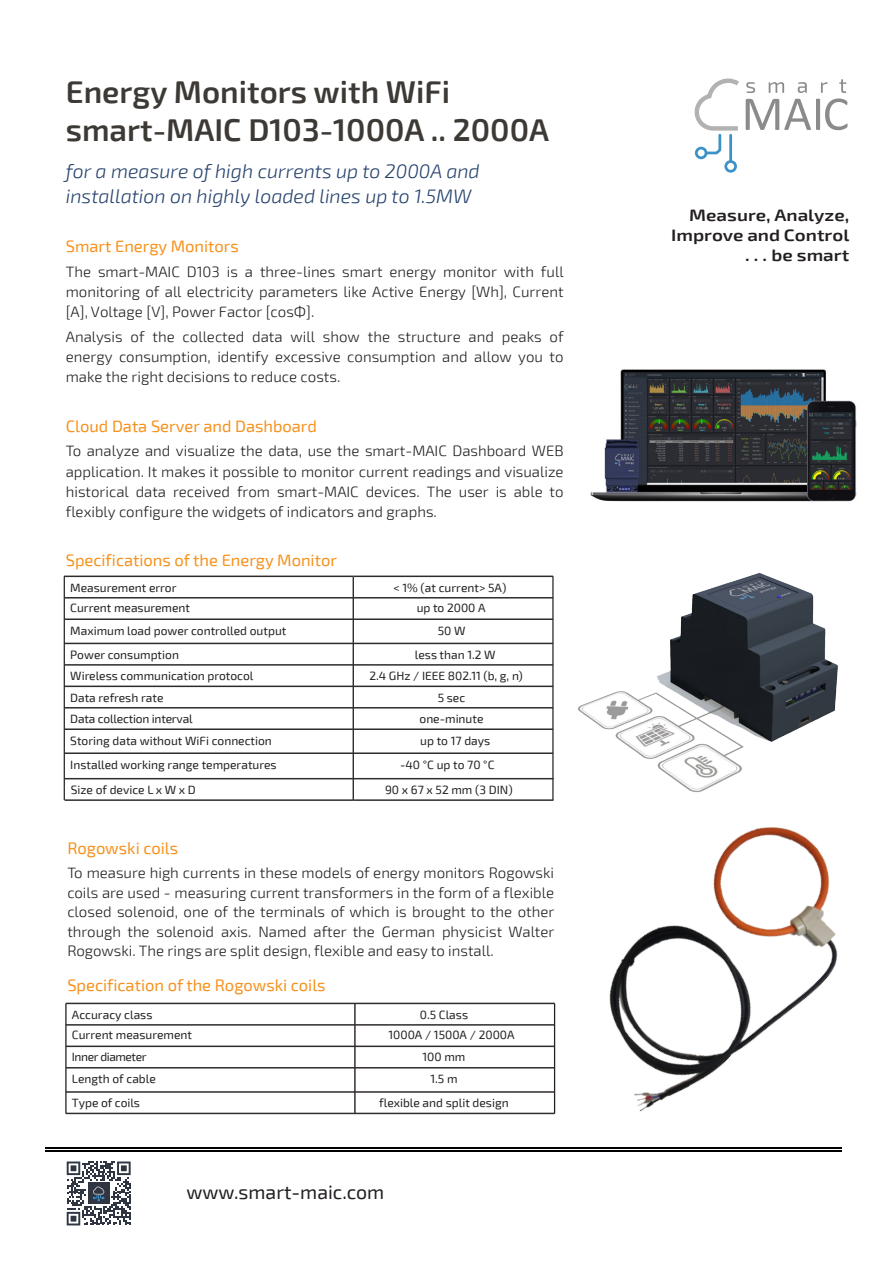
<style>
.page{position:relative;width:893px;height:1263px;background:#fff}
.page>*{position:absolute;margin:0;border:0;box-sizing:border-box;transform-origin:0 0}
.t1{font:600 31.5px/37.5px "Exo 2";color:#3d3a36}
.t2{font:italic 300 19.5px/24.6px "Exo 2";color:#26436d}
.t3{font:19.5px "Exo 2";color:#231f20}
.t4{font:16.5px "Exo 2";color:#f6921e}
.t5{font:600 16.5px/19.8px "Exo 2";color:#231f20;text-align:right;scale:1.14 1}
.t6{font:300 15px/20.1px "Exo 2";color:#231f20;text-align:justify}
.t7{font:12px "Exo 2";color:#231f20}
.t8{font:12px "Exo 2";letter-spacing:-.035em;color:#231f20}
.s1{font-style:inherit}
</style>
<div class="page">
<hr style="left:45px;top:1147px;width:796px;height:1px;background:#000">
<hr style="left:45px;top:1150px;width:796px;height:1px;background:#000">
<hr style="left:64px;top:575px;width:289px;height:2px;background:#302b2d">
<hr style="left:64px;top:576px;width:1px;height:224px;background:#231f20">
<hr style="left:353px;top:575px;width:200px;height:2px;background:#302b2d">
<hr style="left:353px;top:577px;width:1px;height:223px;background:#302b2d">
<hr style="left:552px;top:576px;width:1px;height:224px;background:#231f20">
<hr style="left:64px;top:597px;width:289px;height:1px;background:#302b2d">
<hr style="left:353px;top:597px;width:200px;height:1px;background:#302b2d">
<hr style="left:64px;top:618px;width:289px;height:2px;background:#302b2d">
<hr style="left:353px;top:618px;width:200px;height:2px;background:#302b2d">
<hr style="left:64px;top:643px;width:289px;height:1px;background:#302b2d">
<hr style="left:353px;top:643px;width:200px;height:1px;background:#302b2d">
<hr style="left:64px;top:664px;width:289px;height:2px;background:#302b2d">
<hr style="left:353px;top:664px;width:200px;height:2px;background:#302b2d">
<hr style="left:64px;top:685px;width:289px;height:2px;background:#302b2d">
<hr style="left:353px;top:685px;width:200px;height:2px;background:#302b2d">
<hr style="left:64px;top:707px;width:289px;height:1px;background:#302b2d">
<hr style="left:353px;top:707px;width:200px;height:1px;background:#302b2d">
<hr style="left:64px;top:728px;width:289px;height:2px;background:#302b2d">
<hr style="left:353px;top:728px;width:200px;height:2px;background:#302b2d">
<hr style="left:64px;top:752px;width:289px;height:2px;background:#302b2d">
<hr style="left:353px;top:752px;width:200px;height:2px;background:#302b2d">
<hr style="left:65px;top:778px;width:289px;height:1px;background:#302b2d">
<hr style="left:354px;top:778px;width:200px;height:1px;background:#302b2d">
<hr style="left:65px;top:799px;width:289px;height:2px;background:#302b2d">
<hr style="left:354px;top:799px;width:200px;height:2px;background:#302b2d">
<hr style="left:66px;top:1003px;width:289px;height:1px;background:#302b2d">
<hr style="left:65px;top:1003px;width:2px;height:110px;background:#231f20">
<hr style="left:355px;top:1003px;width:200px;height:1px;background:#302b2d">
<hr style="left:354px;top:1003px;width:2px;height:110px;background:#302b2d">
<hr style="left:66px;top:1024px;width:289px;height:1px;background:#302b2d">
<hr style="left:355px;top:1024px;width:200px;height:1px;background:#302b2d">
<hr style="left:66px;top:1045px;width:289px;height:2px;background:#302b2d">
<hr style="left:355px;top:1045px;width:200px;height:2px;background:#302b2d">
<hr style="left:66px;top:1067px;width:289px;height:1px;background:#302b2d">
<hr style="left:355px;top:1067px;width:200px;height:1px;background:#302b2d">
<hr style="left:66px;top:1091px;width:289px;height:2px;background:#302b2d">
<hr style="left:355px;top:1091px;width:200px;height:2px;background:#302b2d">
<hr style="left:66px;top:1112px;width:289px;height:2px;background:#302b2d">
<hr style="left:355px;top:1112px;width:200px;height:2px;background:#302b2d">
<img style="left:549px;top:794px;width:289px;height:321px">
<img style="left:555px;top:573px;width:283px;height:243px">
<div style="left:695px;top:147px;width:12px;height:12px;border:3px solid #3c91c9;border-radius:50%"></div>
<hr style="left:729px;top:135px;width:3px;height:25px;background:#3c91c9">
<div style="left:724px;top:160px;width:13px;height:13px;border:3px solid #3c91c9;border-radius:50%"></div>
<svg style="left:694px;top:78px;width:153px;height:78px"></svg>
<img style="left:590px;top:369px;width:267px;height:133px">
<svg style="left:67px;top:1161px;width:64px;height:64px"></svg>
<h1 class="t1" style="left:66px;top:74px;width:485px">Energy Monitors with WiFi smart-MAIC D103-1000A .. 2000A</h1>
<h2 class="t2" style="left:66px;top:159px;width:415px">for a measure of high currents up to 2000A and installation on highly loaded lines up to 1.5MW</h2>
<p class="t4" style="left:66px;top:237px;width:175px">Smart Energy Monitors</p>
<p class="t6" style="left:66px;top:262px;width:499px">The smart-MAIC D103 is a three-lines smart energy monitor with full monitoring of all electricity parameters like Active Energy [Wh], Current [A], Voltage [V], Power Factor [cosФ].</p>
<p class="t6" style="left:66px;top:327px;width:499px">Analysis of the collected data will show the structure and peaks of energy consumption, identify excessive consumption and allow you to make the right decisions to reduce costs.</p>
<p class="t4" style="left:66px;top:416px;width:253px">Cloud Data Server and Dashboard</p>
<p class="t6" style="left:66px;top:441px;width:499px">To analyze and visualize the data, use the smart-MAIC Dashboard WEB application. It makes it possible to monitor current readings and visualize historical data received from smart-MAIC devices. The user is able to flexibly configure the widgets of indicators and graphs.</p>
<p class="t4" style="left:66px;top:551px;width:273px">Specifications of the Energy Monitor</p>
<p class="t7" style="left:70px;top:580px;width:108px">Measurement error</p>
<p class="t7" style="left:393px;top:580px;width:114px">&lt; 1% (at current&gt; 5A)</p>
<p class="t7" style="left:70px;top:601px;width:121px">Current measurement</p>
<p class="t7" style="left:417px;top:601px;width:70px">up to 2000 А</p>
<p class="t7" style="left:70px;top:623px;width:218px">Maximum load power controlled output</p>
<p class="t7" style="left:438px;top:623px;width:29px">50 W</p>
<p class="t7" style="left:70px;top:648px;width:110px">Power consumption</p>
<p class="t7" style="left:415px;top:648px;width:82px">less than 1.2 W</p>
<p class="t7" style="left:70px;top:669px;width:185px">Wireless communication protocol</p>
<p class="t7" style="left:369px;top:669px;width:155px">2.4 GHz / IEEE 802.11 (b, g, n)</p>
<p class="t7" style="left:70px;top:690px;width:95px">Data refresh rate</p>
<p class="t7" style="left:438px;top:690px;width:29px">5 sec</p>
<p class="t7" style="left:70px;top:712px;width:124px">Data collection interval</p>
<p class="t7" style="left:419px;top:712px;width:65px">one-minute</p>
<p class="t7" style="left:70px;top:733px;width:203px">Storing data without WiFi connection</p>
<p class="t7" style="left:420px;top:733px;width:72px">up to 17 days</p>
<p class="t7" style="left:70px;top:757px;width:208px">Installed working range temperatures</p>
<p class="t7" style="left:400px;top:757px;width:96px">-40 °C up to 70 °C</p>
<p class="t7" style="left:71px;top:783px;width:126px">Size of device L х W х D</p>
<p class="t7" style="left:385px;top:783px;width:129px">90 х 67 х 52 mm <span class="s1">(3 DIN)</span></p>
<p class="t4" style="left:67px;top:839px;width:112px">Rogowski coils</p>
<p class="t6" style="left:67px;top:863px;width:488px;line-height:19.5px">To measure high currents in these models of energy monitors Rogowski coils are used - measuring current transformers in the form of a flexible closed solenoid, one of the terminals of which is brought to the other through the solenoid axis. Named after the German physicist Walter Rogowski. The rings are split design, flexible and easy to install.</p>
<p class="t4" style="left:67px;top:976px;width:260px">Specification of the Rogowski coils</p>
<p class="t7" style="left:72px;top:1007px;width:82px">Accuracy class</p>
<p class="t7" style="left:420px;top:1007px;width:50px">0.5 Class</p>
<p class="t8" style="left:72px;top:1049px;width:76px">Inner diameter</p>
<p class="t7" style="left:422px;top:1049px;width:44px">100 mm</p>
<p class="t7" style="left:72px;top:1028px;width:122px">Current measurement</p>
<p class="t7" style="left:388px;top:1028px;width:128px">1000A / 1500A / 2000A</p>
<p class="t7" style="left:72px;top:1072px;width:85px">Length of cable</p>
<p class="t7" style="left:430px;top:1072px;width:29px">1.5 m</p>
<p class="t7" style="left:72px;top:1096px;width:70px">Type of coils</p>
<p class="t7" style="left:379px;top:1096px;width:131px">flexible and split design</p>
<h2 class="t3" style="left:186px;top:1181px;width:199px">www.smart-maic.com</h2>
<p class="t5" style="left:671px;top:205px;width:158px">Measure, Analyze,<br>Improve and Control . . . be smart</p>
</div>
